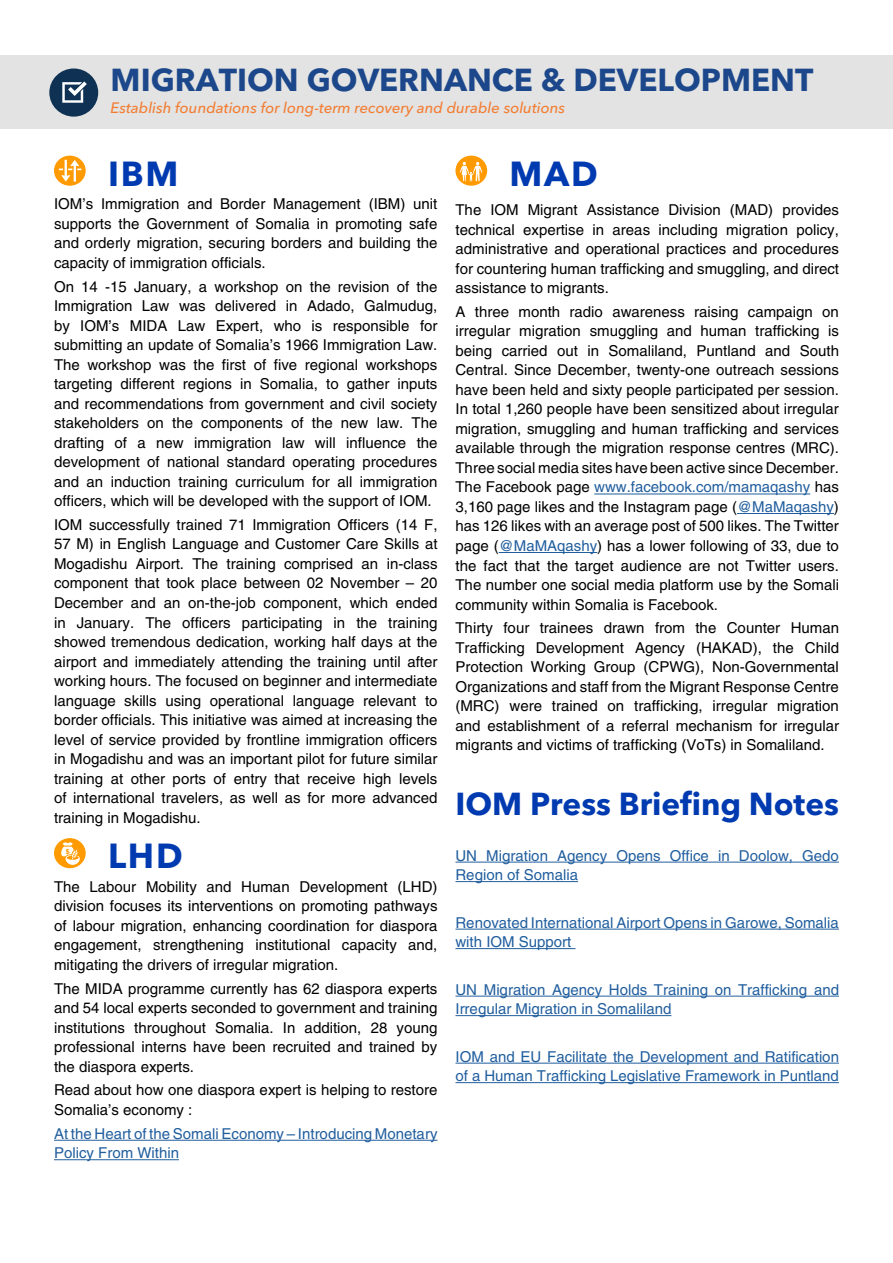
<style>
.page{position:relative;width:893px;height:1263px;background:#fff}
.page>*{position:absolute;margin:0;border:0;box-sizing:border-box;transform-origin:0 0}
.t1{font:700 34.5px "Avenir Next LT Pro";letter-spacing:.05em;color:#003ab0}
.t2{font:700 31.5px "Avenir Next LT Pro";color:#1c478b}
.t3{font:700 31.5px "Avenir Next LT Pro";color:#003ab0}
.t4{font:15px/19.5px "Helvetica";color:#000;text-align:justify}
.t5{font:15px/19.5px "Helvetica";color:#215e9e}
.t6{font:italic 500 15px "Avenir Next LT Pro";color:#f47c31}
.s1{color:#215e9e}
</style>
<div class="page">
<hr style="left:54px;top:1140px;width:383px;height:1px;background:#215e9e">
<hr style="left:54px;top:1159px;width:125px;height:1px;background:#215e9e">
<div style="left:54px;top:156px;width:32px;height:30px;background:#ff9a00;border-radius:50%"></div>
<svg style="left:59px;top:160px;width:22px;height:22px"></svg>
<div style="left:54px;top:838px;width:32px;height:30px;background:#ff9a00;border-radius:50%"></div>
<svg style="left:61px;top:842px;width:19px;height:23px"></svg>
<hr style="left:594px;top:494px;width:216px;height:1px;background:#215e9e">
<hr style="left:737px;top:513px;width:97px;height:1px;background:#215e9e">
<hr style="left:499px;top:552px;width:98px;height:1px;background:#215e9e">
<hr style="left:455px;top:862px;width:384px;height:1px;background:#215e9e">
<hr style="left:455px;top:881px;width:123px;height:1px;background:#215e9e">
<hr style="left:455px;top:929px;width:384px;height:1px;background:#215e9e">
<hr style="left:455px;top:948px;width:121px;height:1px;background:#215e9e">
<hr style="left:455px;top:996px;width:384px;height:1px;background:#215e9e">
<hr style="left:455px;top:1015px;width:216px;height:1px;background:#215e9e">
<hr style="left:455px;top:1063px;width:384px;height:1px;background:#215e9e">
<hr style="left:455px;top:1082px;width:384px;height:1px;background:#215e9e">
<div style="left:455px;top:156px;width:32px;height:30px;background:#ff9a00;border-radius:50%"></div>
<svg style="left:460px;top:162px;width:22px;height:19px"></svg>
<div style="left:0;top:55px;width:893px;height:73px;background:#e2e3e2"></div>
<div style="left:49px;top:69px;width:49px;height:48px;background:#0f3153;border-radius:50%"></div>
<svg style="left:62px;top:82px;width:25px;height:21px"></svg>
<h2 class="t2" style="left:111px;top:60px;width:704px">MIGRATION GOVERNANCE &amp; DEVELOPMENT</h2>
<p class="t6" style="left:111px;top:99px;width:456px">Establish foundations for long-term recovery and durable solutions</p>
<h1 class="t1" style="left:108px;top:152px;width:72px">IBM</h1>
<p class="t4" style="left:54px;top:194px;width:385px">IOM’s Immigration and Border Management (IBM) unit supports the Government of Somalia in promoting safe and orderly migration, securing borders and building the capacity of immigration officials.</p>
<p class="t4" style="left:54px;top:277px;width:385px">On 14 -15 January, a workshop on the revision of the Immigration Law was delivered in Adado, Galmudug, by IOM’s MIDA Law Expert, who is responsible for submitting an update of Somalia’s 1966 Immigration Law.<br>The workshop was the first of five regional workshops targeting different regions in Somalia, to gather inputs and recommendations from government and civil society stakeholders on the components of the new law. The drafting of a new immigration law will influence the development of national standard operating procedures and an induction training curriculum for all immigration officers, which will be developed with the support of IOM.</p>
<p class="t4" style="left:54px;top:515px;width:385px">IOM successfully trained 71 Immigration Officers (14 F, 57 M) in English Language and Customer Care Skills at Mogadishu Airport. The training comprised an in-class component that took place between 02 November – 20<br>December and an on-the-job component, which ended in January. The officers participating in the training showed tremendous dedication, working half days at the airport and immediately attending the training until after working hours. The focused on beginner and intermediate language skills using operational language relevant to border officials. This initiative was aimed at increasing the level of service provided by frontline immigration officers in Mogadishu and was an important pilot for future similar training at other ports of entry that receive high levels of international travelers, as well as for more advanced training in Mogadishu.</p>
<h1 class="t1" style="left:108px;top:835px;width:76px">LHD</h1>
<p class="t4" style="left:54px;top:877px;width:385px">The Labour Mobility and Human Development (LHD) division focuses its interventions on promoting pathways of labour migration, enhancing coordination for diaspora engagement, strengthening institutional capacity and, mitigating the drivers of irregular migration.</p>
<p class="t4" style="left:54px;top:979px;width:385px">The MIDA programme currently has 62 diaspora experts and 54 local experts seconded to government and training institutions throughout Somalia. In addition, 28 young professional interns have been recruited and trained by the diaspora experts.</p>
<p class="t4" style="left:54px;top:1080px;width:385px">Read about how one diaspora expert is helping to restore<br>Somalia’s economy :</p>
<p class="t5" style="left:54px;top:1124px;width:385px">At the Heart of the Somali Economy – Introducing Monetary<br>Policy From Within</p>
<h1 class="t1" style="left:510px;top:152px;width:90px">MAD</h1>
<p class="t4" style="left:455px;top:200px;width:385px">The IOM Migrant Assistance Division (MAD) provides technical expertise in areas including migration policy, administrative and operational practices and procedures for countering human trafficking and smuggling, and direct assistance to migrants.</p>
<p class="t4" style="left:455px;top:302px;width:385px">A three month radio awareness raising campaign on irregular migration smuggling and human trafficking is being carried out in Somaliland, Puntland and South Central. Since December, twenty-one outreach sessions have been held and sixty people participated per session.<br>In total 1,260 people have been sensitized about irregular migration, smuggling and human trafficking and services available through the migration response centres (MRC).<br>Three social media sites have been active since December.<br>The Facebook page <span class="s1">www.facebook.com/mamaqashy</span> has 3,160 page likes and the Instagram page (<span class="s1">@MaMaqashy</span>) has 126 likes with an average post of 500 likes. The Twitter page (<span class="s1">@MaMAqashy</span>) has a lower following of 33, due to the fact that the target audience are not Twitter users.<br>The number one social media platform use by the Somali community within Somalia is Facebook.</p>
<p class="t4" style="left:455px;top:618px;width:385px">Thirty four trainees drawn from the Counter Human Trafficking Development Agency (HAKAD), the Child Protection Working Group (CPWG), Non-Governmental Organizations and staff from the Migrant Response Centre (MRC) were trained on trafficking, irregular migration and establishment of a referral mechanism for irregular migrants and victims of trafficking (VoTs) in Somaliland.</p>
<h2 class="t3" style="left:455px;top:784px;width:385px">IOM Press Briefing Notes</h2>
<p class="t5" style="left:455px;top:845px;width:385px">UN Migration Agency Opens Office in Doolow, Gedo<br>Region of Somalia</p>
<p class="t5" style="left:455px;top:912px;width:385px">Renovated International Airport Opens in Garowe, Somalia with IOM Support</p>
<p class="t5" style="left:455px;top:979px;width:385px">UN Migration Agency Holds Training on Trafficking and<br>Irregular Migration in Somaliland</p>
<p class="t5" style="left:455px;top:1046px;width:385px">IOM and EU Facilitate the Development and Ratification of a Human Trafficking Legislative Framework in Puntland</p>
</div>
